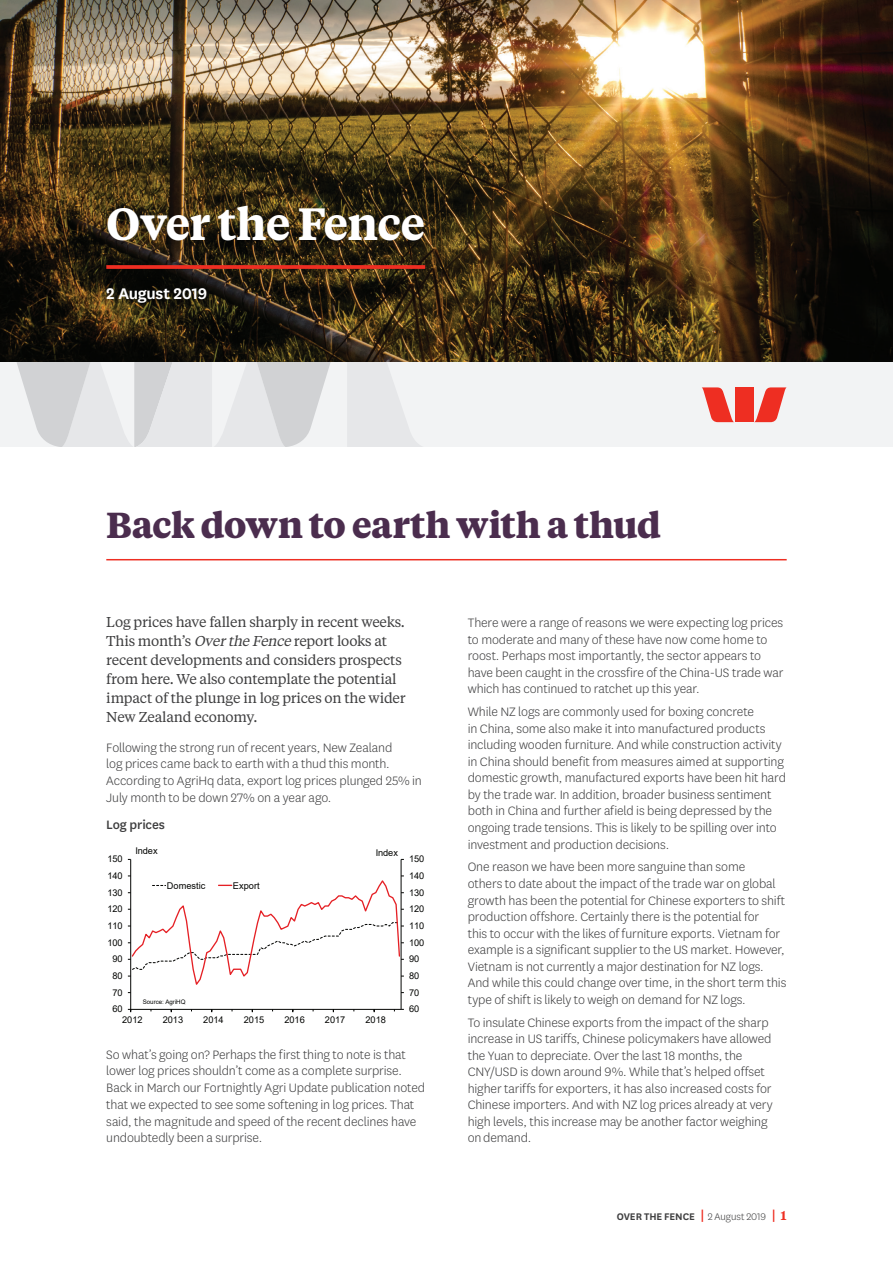
<style>
.page{position:relative;width:893px;height:1263px;background:#fff}
.page>*{position:absolute;margin:0;border:0;box-sizing:border-box;transform-origin:0 0}
.t1{font:600 45px "Tiempos Text";letter-spacing:-.025em;color:#fff}
.t2{font:700 36px "Tiempos Text";letter-spacing:-.015em;color:#4b2d4e}
.t3{font:600 18px "National LF";letter-spacing:-.02em;color:#fff}
.t4{font:300 14.25px/16.5px "National LF";letter-spacing:-.01em;color:#3e3e3f}
.t5{font:14.25px/18.9px "Tiempos Text";letter-spacing:-.015em;color:#3e3e3f}
.t6{font:500 14.25px "National LF";letter-spacing:-.01em;color:#3e3e3f}
.t7{font:600 11.25px "National LF";letter-spacing:-.005em;color:#3e3e3f}
.t8{font:9.3px "Arial";color:#040503}
.t9{font:6.15px "Arial";color:#040503}
.s1{font-style:italic}
.s2{font-family:"Tiempos Text";font-size:13.5px;color:#ee2e22}
.s3{font-weight:300}
.s4{font-family:"Tiempos Text";font-size:12.75px;color:#ee2e22}
</style>
<div class="page">
<hr style="left:106px;top:559px;width:681px;height:1px;background:#ee2e22">
<hr style="left:401px;top:859px;width:1px;height:150px;background:#040503">
<hr style="left:130px;top:859px;width:1px;height:150px;background:#040503">
<hr style="left:131px;top:1009px;width:270px;height:1px;background:#040503">
<svg style="left:128px;top:876px;width:276px;height:117px"></svg>
<div style="left:0;top:362px;width:893px;height:85px;background:#f2f3f4"></div>
<svg style="left:16px;top:362px;width:406px;height:85px"></svg>
<svg style="left:754px;top:387px;width:33px;height:35px"></svg>
<svg style="left:702px;top:387px;width:32px;height:35px"></svg>
<div style="left:735px;top:387px;width:18px;height:35px;background:#ee2e22"></div>
<img style="left:0;top:0;width:893px;height:362px">
<svg style="left:106px;top:265px;width:319px;height:4px"></svg>
<h1 class="t1" style="left:106px;top:192px;width:320px">Over the Fence</h1>
<p class="t3" style="left:106px;top:281px;width:102px">2 August 2019</p>
<h2 class="t2" style="left:106px;top:499px;width:556px">Back down to earth with a thud</h2>
<p class="t5" style="left:106px;top:612px;width:301px">Log prices have fallen sharply in recent weeks.<br>This month’s <span class="s1">Overthe Fence</span> report looks at recent developments and considers prospects from here. We also contemplate the potential impact of the plunge in log prices on the wider New Zealand economy.</p>
<p class="t4" style="left:106px;top:738px;width:317px">Following the strong run of recent years, New Zealand<br>log prices came back to earth with a thud this month.<br>According to AgriHq data, export log prices plunged 25% in July month to be down 27% on a year ago.</p>
<p class="t6" style="left:106px;top:815px;width:60px">Log prices</p>
<p class="t8" style="left:107px;top:853px;width:17px">150</p>
<p class="t8" style="left:136px;top:844px;width:24px">Index</p>
<p class="t8" style="left:376px;top:846px;width:24px">Index</p>
<p class="t8" style="left:409px;top:853px;width:17px">150</p>
<p class="t8" style="left:107px;top:869px;width:17px">140</p>
<p class="t8" style="left:409px;top:869px;width:17px">140</p>
<p class="t8" style="left:107px;top:886px;width:17px">130</p>
<p class="t8" style="left:167px;top:879px;width:40px">Domestic</p>
<p class="t8" style="left:233px;top:879px;width:28px">Export</p>
<p class="t8" style="left:409px;top:886px;width:17px">130</p>
<p class="t8" style="left:107px;top:903px;width:17px">120</p>
<p class="t8" style="left:409px;top:903px;width:17px">120</p>
<p class="t8" style="left:107px;top:919px;width:17px">110</p>
<p class="t8" style="left:409px;top:919px;width:17px">110</p>
<p class="t8" style="left:107px;top:936px;width:17px">100</p>
<p class="t8" style="left:409px;top:936px;width:17px">100</p>
<p class="t8" style="left:112px;top:953px;width:12px">90</p>
<p class="t8" style="left:409px;top:953px;width:12px">90</p>
<p class="t8" style="left:112px;top:969px;width:12px">80</p>
<p class="t8" style="left:409px;top:969px;width:12px">80</p>
<p class="t8" style="left:112px;top:986px;width:12px">70</p>
<p class="t8" style="left:409px;top:986px;width:12px">70</p>
<p class="t8" style="left:112px;top:1003px;width:12px">60</p>
<p class="t9" style="left:143px;top:998px;width:44px">Source: AgriHQ</p>
<p class="t8" style="left:409px;top:1003px;width:12px">60</p>
<p class="t8" style="left:122px;top:1014px;width:22px">2012</p>
<p class="t8" style="left:163px;top:1014px;width:22px">2013</p>
<p class="t8" style="left:203px;top:1014px;width:22px">2014</p>
<p class="t8" style="left:244px;top:1014px;width:22px">2015</p>
<p class="t8" style="left:284px;top:1014px;width:22px">2016</p>
<p class="t8" style="left:325px;top:1014px;width:22px">2017</p>
<p class="t8" style="left:365px;top:1014px;width:22px">2018</p>
<p class="t4" style="left:106px;top:1046px;width:320px">So what’s going on? Perhaps the first thing to note is that lower log prices shouldn’t come as a complete surprise.<br>Back in March our Fortnightly Agri Update publication noted that we expected to see some softening in log prices. That said, the magnitude and speed of the recent declines have undoubtedly been a surprise.</p>
<p class="t4" style="left:468px;top:614px;width:317px">There were a range of reasons we were expecting log prices to moderate and many of these have now come home to roost. Perhaps most importantly, the sector appears to have been caught in the crossfire of the China-US trade war which has continued to ratchet up this year.</p>
<p class="t4" style="left:468px;top:703px;width:320px">While NZ logs are commonly used for boxing concrete<br>in China, some also make it into manufactured products including wooden furniture. And while construction activity in China should benefit from measures aimed at supporting domestic growth, manufactured exports have been hit hard by the trade war. In addition, broader business sentiment both in China and further afield is being depressed by the ongoing trade tensions. This is likely to be spilling over into investment and production decisions.</p>
<p class="t4" style="left:468px;top:858px;width:320px">One reason we have been more sanguine than some<br>others to date about the impact of the trade war on global growth has been the potential for Chinese exporters to shift production offshore. Certainly there is the potential for<br>this to occur with the likes of furniture exports. Vietnam for example is a significant supplier to the US market. However, Vietnam is not currently a major destination for NZ logs.<br>And while this could change over time, in the short term this type of shift is likely to weigh on demand for NZ logs.</p>
<p class="t4" style="left:468px;top:1013px;width:307px">To insulate Chinese exports from the impact of the sharp increase in US tariffs, Chinese policymakers have allowed the Yuan to depreciate. Over the last 18 months, the CNY/USD is down around 9%. While that’s helped offset higher tariffs for exporters, it has also increased costs for Chinese importers. And with NZ log prices already at very high levels, this increase may be another factor weighing on demand.</p>
<p class="t7" style="left:617px;top:1209px;width:171px">OVER THE FENCE <span class="s2">|</span> <span class="s3">2 August 2019</span> <span class="s2">|</span> <span class="s4">1</span></p>
</div>
